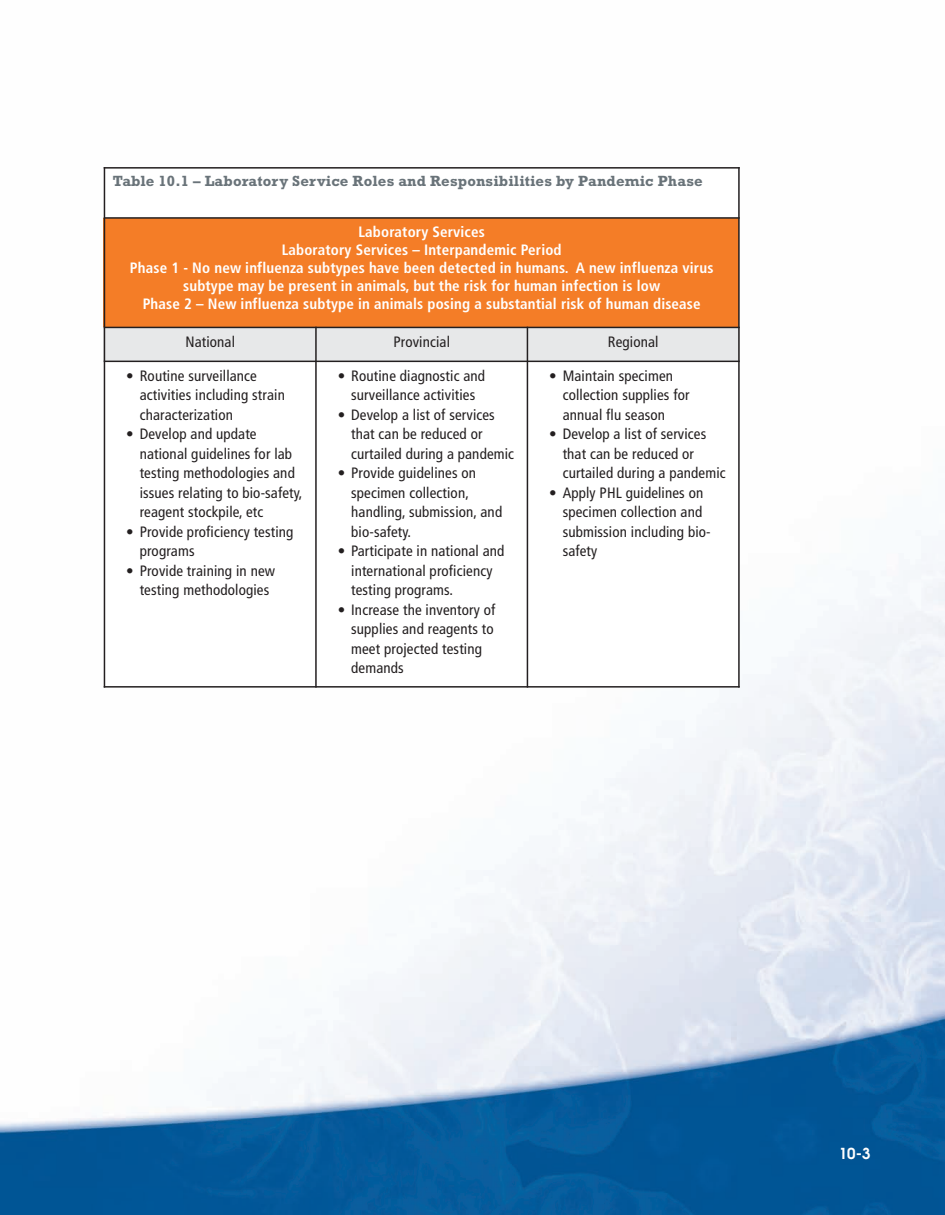
<style>
.page{position:relative;width:945px;height:1215px;background:#fff}
.page>*{position:absolute;margin:0;border:0;box-sizing:border-box;transform-origin:0 0}
.t1{font:600 15.15px "Avant Garde";color:#fff}
.t2{font:condensed 15px/19.5px "Frutiger";letter-spacing:.01em;color:#231f20}
.t3{font:700 condensed 15px/18px "Frutiger";letter-spacing:.01em;color:#fff;text-align:center}
.t4{font:700 15px "Rockwell";letter-spacing:.01em;color:#697379}
</style>
<div class="page">
<img style="left:0;top:167px;width:945px;height:1048px">
<div style="left:104px;top:167px;width:635px;height:51px;background:#fff"></div>
<div style="left:104px;top:218px;width:635px;height:109px;background:#f47d27"></div>
<div style="left:104px;top:327px;width:212px;height:34px;background:#e7e8e9"></div>
<div style="left:316px;top:327px;width:211px;height:34px;background:#e7e8e9"></div>
<div style="left:527px;top:327px;width:213px;height:34px;background:#e7e8e9"></div>
<div style="left:104px;top:361px;width:212px;height:327px;background:#fff"></div>
<div style="left:316px;top:361px;width:211px;height:327px;background:#fff"></div>
<div style="left:527px;top:361px;width:213px;height:327px;background:#fff"></div>
<hr style="left:104px;top:167px;width:1px;height:521px;background:#231f20">
<hr style="left:315px;top:327px;width:2px;height:361px;background:#231f20">
<hr style="left:527px;top:327px;width:1px;height:361px;background:#231f20">
<hr style="left:738px;top:167px;width:2px;height:521px;background:#231f20">
<hr style="left:104px;top:167px;width:636px;height:2px;background:#231f20">
<hr style="left:104px;top:217px;width:636px;height:2px;background:#231f20">
<hr style="left:104px;top:327px;width:636px;height:1px;background:#231f20">
<hr style="left:104px;top:361px;width:636px;height:1px;background:#231f20">
<hr style="left:104px;top:686px;width:636px;height:2px;background:#231f20">
<p class="t4" style="left:113px;top:173px;width:592px">Table 10.1 – Laboratory Service Roles and Responsibilities by Pandemic Phase</p>
<p class="t3" style="left:130px;top:224px;width:585px">Laboratory Services<br>Laboratory Services – Interpandemic Period<br>Phase 1 - No new influenza subtypes have been detected in humans. A new influenza virus subtype may be present in animals, but the risk for human infection is low<br>Phase 2 – New influenza subtype in animals posing a substantial risk of human disease</p>
<p class="t2" style="left:185px;top:333px;width:51px">National</p>
<p class="t2" style="left:393px;top:333px;width:58px">Provincial</p>
<p class="t2" style="left:608px;top:333px;width:52px">Regional</p>
<p class="t2" style="left:140px;top:367px;width:147px;text-indent:-13px">• Routine surveillance activities including strain characterization</p>
<p class="t2" style="left:140px;top:426px;width:164px;text-indent:-14px">• Develop and update national guidelines for lab testing methodologies and issues relating to bio-safety, reagent stockpile, etc</p>
<p class="t2" style="left:140px;top:523px;width:155px;text-indent:-14px">• Provide proficiency testing programs</p>
<p class="t2" style="left:126px;top:562px;width:150px;text-align:center">• Provide training in new testing methodologies</p>
<p class="t2" style="left:338px;top:367px;width:149px;text-align:center">• Routine diagnostic and surveillance activities</p>
<p class="t2" style="left:351px;top:406px;width:164px;text-indent:-14px">• Develop a list of services that can be reduced or curtailed during a pandemic</p>
<p class="t2" style="left:351px;top:465px;width:153px;text-indent:-13px">• Provide guidelines on specimen collection, handling, submission, and bio-safety.</p>
<p class="t2" style="left:351px;top:543px;width:155px;text-indent:-13px">• Participate in national and international proficiency testing programs.</p>
<p class="t2" style="left:351px;top:601px;width:146px;text-indent:-14px">• Increase the inventory of supplies and reagents to meet projected testing demands</p>
<p class="t2" style="left:563px;top:367px;width:128px;text-indent:-13px">• Maintain specimen collection supplies for annual flu season</p>
<p class="t2" style="left:563px;top:426px;width:164px;text-indent:-14px">• Develop a list of services that can be reduced or curtailed during a pandemic</p>
<p class="t2" style="left:563px;top:484px;width:149px;text-indent:-14px">• Apply PHL guidelines on specimen collection and submission including bio&shy;safety</p>
<p class="t1" style="left:839px;top:1145px;width:33px">10-3</p>
</div>
